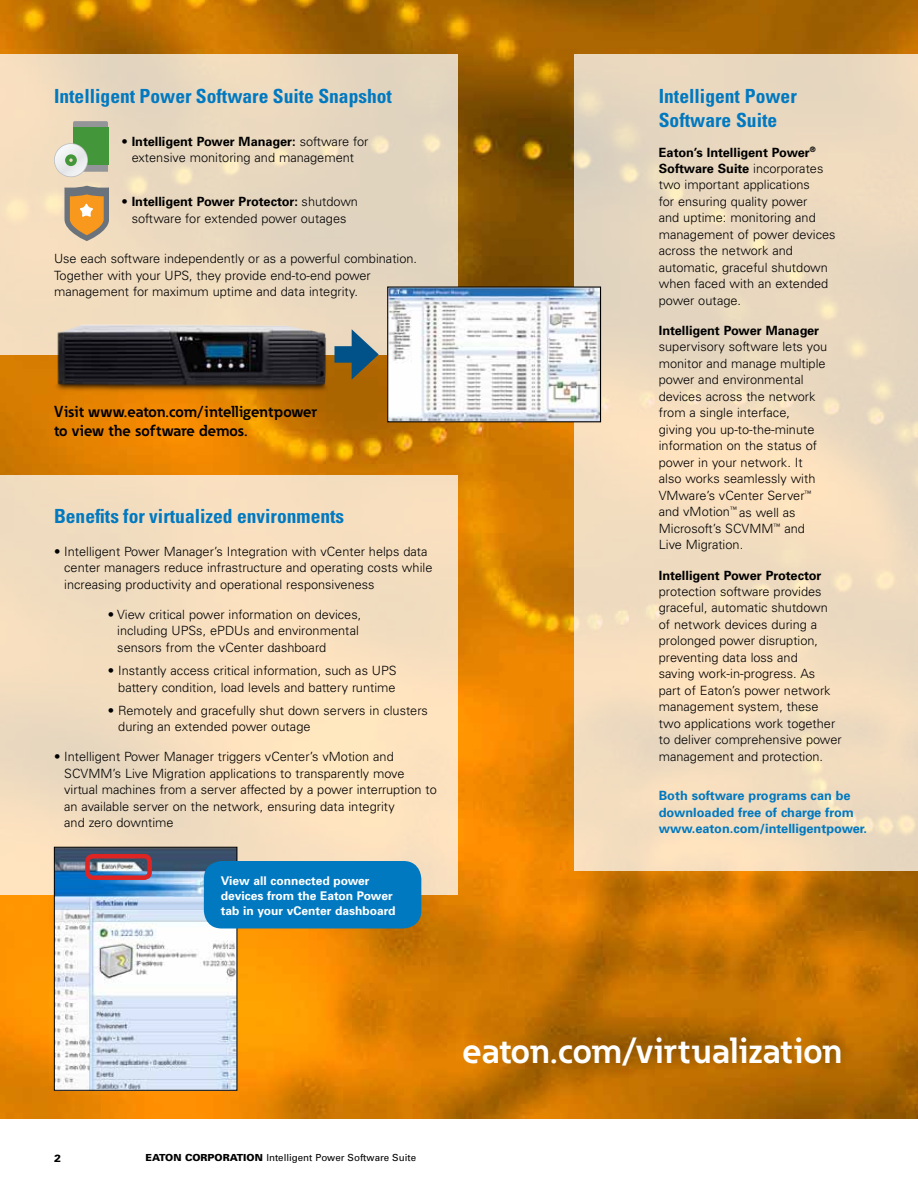
<style>
.page{position:relative;width:918px;height:1188px;background:#fff}
.page>*{position:absolute;margin:0;border:0;box-sizing:border-box;transform-origin:0 0}
.t1{font:700 36px "Eaton";color:#fff}
.t2{font:700 condensed 19.5px/24px "Univers";color:#0079c1}
.t3{font:700 15.75px/18.9px "Eaton";color:#000}
.t4{font:300 12.75px/16.5px "Univers";color:#000}
.t5{font:700 12.75px/16.5px "Univers";color:#0079c1}
.t6{font:700 12.75px "Univers";color:#000}
.t7{font:700 12px/15px "Univers";color:#fff}
.t8{font:900 10.5px "Univers";color:#000}
.t9{font:9.75px "Univers";color:#000}
.s1{font-weight:700}
.s2{font-weight:900}
</style>
<div class="page">
<img style="left:0;top:0;width:918px;height:1118px">
<svg style="left:574px;top:54px;width:344px;height:817px;fill:#eedabf"></svg>
<div style="left:0;top:476px;width:457px;height:419px;background:#f6dfbf"></div>
<img style="left:56px;top:849px;width:179px;height:240px">
<div style="left:54px;top:847px;width:183px;height:244px;border:1px solid #000"></div>
<div style="left:204px;top:861px;width:217px;height:67px;background:#0079c1;border-radius:18px"></div>
<div style="left:85px;top:854px;width:67px;height:26px;border:4px solid #de2524;border-radius:5px"></div>
<div style="left:0;top:54px;width:457px;height:301px;background:linear-gradient(to right,#f3ddbf,#e0d4bf)"></div>
<img style="left:49px;top:303px;width:289px;height:103px">
<img style="left:389px;top:288px;width:210px;height:132px">
<div style="left:387px;top:286px;width:214px;height:136px;border:1px solid #000"></div>
<div style="left:334px;top:346px;width:28px;height:17px;background:#005288"></div>
<svg style="left:352px;top:329px;width:27px;height:51px"></svg>
<svg style="left:54px;top:121px;width:54px;height:56px"></svg>
<svg style="left:64px;top:186px;width:44px;height:55px"></svg>
<h2 class="t2" style="left:54px;top:83px;width:340px">Intelligent Power Software Suite Snapshot</h2>
<p class="t4" style="left:122px;top:133px;width:249px;text-align:center">• <span class="s1">Intelligent Power Manager:</span> software for extensive monitoring and management</p>
<p class="t4" style="left:122px;top:194px;width:238px;text-align:center">• <span class="s1">Intelligent Power Protector:</span> shutdown software for extended power outages</p>
<p class="t4" style="left:54px;top:250px;width:365px">Use each software independently or as a powerful combination.<br>Together with your UPS, they provide end-to-end power management for maximum uptime and data integrity.</p>
<p class="t3" style="left:54px;top:401px;width:264px">Visit www.eaton.com/intelligentpower to view the software demos.</p>
<h2 class="t2" style="left:54px;top:503px;width:292px">Benefits for virtualized environments</h2>
<p class="t4" style="left:64px;top:543px;width:370px;text-indent:-10px">• Intelligent Power Manager’s Integration with vCenter helps data center managers reduce infrastructure and operating costs while increasing productivity and operational responsiveness</p>
<p class="t4" style="left:117px;top:606px;width:245px;text-indent:-9px">• View critical power information on devices, including UPSs, ePDUs and environmental sensors from the vCenter dashboard</p>
<p class="t4" style="left:108px;top:662px;width:290px;text-align:right">• Instantly access critical information, such as UPS battery condition, load levels and battery runtime</p>
<p class="t4" style="left:118px;top:702px;width:311px;text-indent:-10px">• Remotely and gracefully shut down servers in clusters during an extended power outage</p>
<p class="t4" style="left:64px;top:749px;width:374px;text-indent:-10px">• Intelligent Power Manager triggers vCenter’s vMotion and SCVMM’s Live Migration applications to transparently move virtual machines from a server affected by a power interruption to an available server on the network, ensuring data integrity<br>and zero downtime</p>
<p class="t7" style="left:221px;top:873px;width:176px">View all connected power devices from the Eaton Power tab in your vCenter dashboard</p>
<h2 class="t2" style="left:659px;top:83px;width:140px">Intelligent Power<br>Software Suite</h2>
<p class="t4" style="left:659px;top:144px;width:178px"><span class="s1">Eaton’s Intelligent Power</span><sup>®<br></sup><span class="s1">Software Suite</span> incorporates two important applications<br>for ensuring quality power<br>and uptime: monitoring and management of power devices across the network and automatic, graceful shutdown when faced with an extended power outage.</p>
<p class="t6" style="left:659px;top:323px;width:162px">Intelligent Power Manager</p>
<p class="t4" style="left:659px;top:339px;width:170px">supervisory software lets you monitor and manage multiple power and environmental devices across the network from a single interface,<br>giving you up-to-the-minute information on the status of power in your network. It also works seamlessly with<br>VMware’s vCenter Server<sup>™ </sup>and vMotion<sup>™</sup> as well as<br>Microsoft’s SCVMM<sup>™</sup> and<br>Live Migration.</p>
<p class="t6" style="left:659px;top:567px;width:164px">Intelligent Power Protector</p>
<p class="t4" style="left:659px;top:583px;width:184px">protection software provides graceful, automatic shutdown of network devices during a prolonged power disruption, preventing data loss and<br>saving work-in-progress. As<br>part of Eaton’s power network management system, these two applications work together to deliver comprehensive power management and protection.</p>
<p class="t5" style="left:659px;top:787px;width:210px">Both software programs can be downloaded free of charge from www.eaton.com/intelligentpower.</p>
<p class="t8" style="left:54px;top:1152px;width:9px">2</p>
<p class="t9" style="left:146px;top:1152px;width:272px"><span class="s2">EATON CORPORATION</span> Intelligent Power Software Suite</p>
<h1 class="t1" style="left:463px;top:1027px;width:381px">eaton.com/virtualization</h1>
</div>
